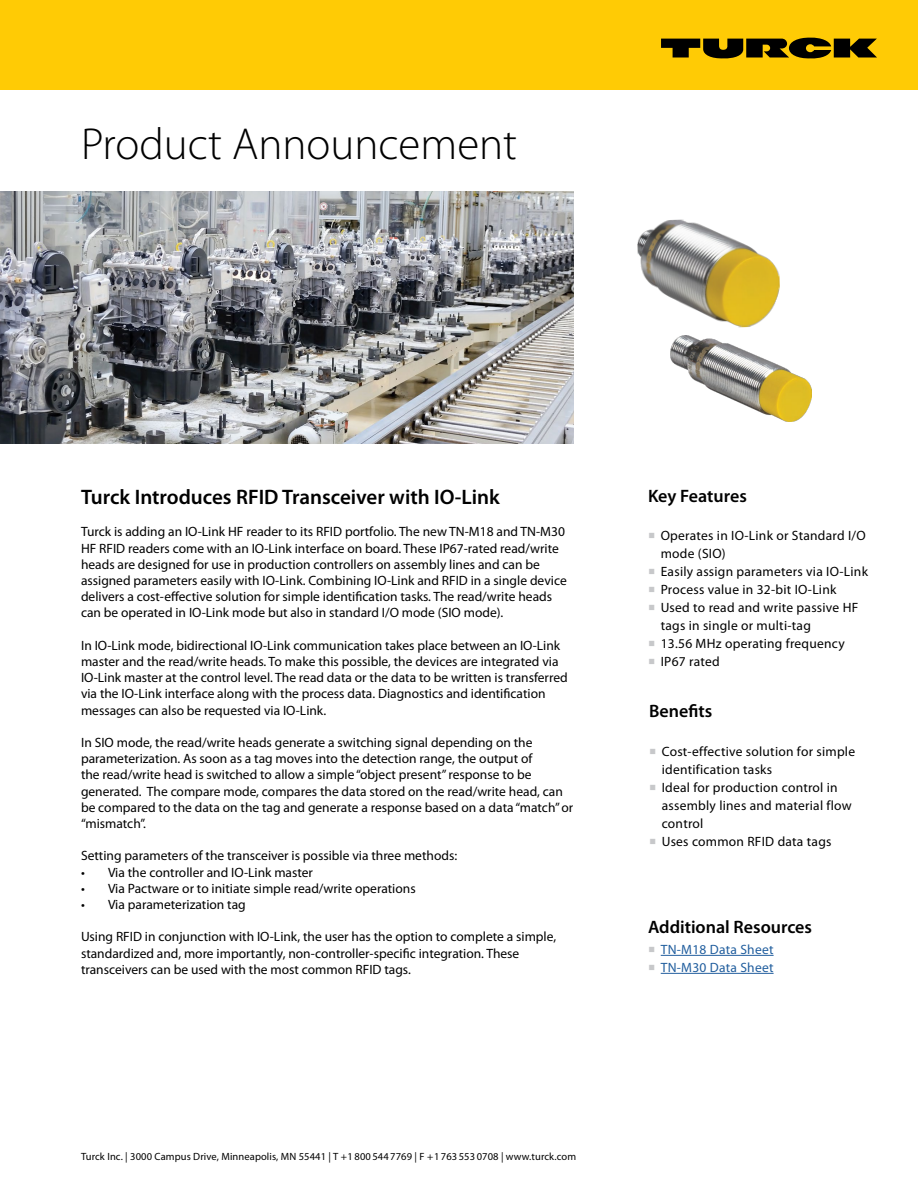
<style>
.page{position:relative;width:918px;height:1188px;background:#fff}
.page>*{position:absolute;margin:0;border:0;box-sizing:border-box;transform-origin:0 0}
.t1{font:300 45px "Myriad Pro";color:#000}
.t2{font:600 21px "Myriad Pro";color:#000}
.t3{font:600 18px "Myriad Pro";color:#000}
.t4{font:13.5px/16.2px "Myriad Pro";color:#000}
.t5{font:13.5px/18px "Myriad Pro";letter-spacing:.02em;color:#000}
.t6{font:13.5px "Myriad Pro";letter-spacing:.02em;color:#215e9e}
.t7{font:10.5px "Myriad Pro";letter-spacing:.01em;color:#000}
.s1{font-family:"Minion Pro";font-size:18px;color:#c7c8ca}
</style>
<div class="page">
<div style="left:0;top:0;width:918px;height:89px;background:#ffcb05"></div>
<svg style="left:661px;top:38px;width:216px;height:20px"></svg>
<hr style="left:661px;top:955px;width:113px;height:1px;background:#215e9e">
<hr style="left:661px;top:973px;width:113px;height:1px;background:#215e9e">
<img style="left:0;top:192px;width:573px;height:252px">
<img style="left:637px;top:219px;width:143px;height:109px">
<img style="left:671px;top:336px;width:141px;height:86px">
<h1 class="t1" style="left:81px;top:117px;width:438px">Product Announcement</h1>
<h2 class="t2" style="left:81px;top:483px;width:420px">Turck Introduces RFID Transceiver with IO-Link</h2>
<p class="t4" style="left:81px;top:523px;width:487px">Turck is adding an IO-Link HF reader to its RFID portfolio. The new TN-M18 and TN-M30<br>HF RFID readers come with an IO-Link interface on board. These IP67-rated read/write heads are designed for use in production controllers on assembly lines and can be assigned parameters easily with IO-Link. Combining IO-Link and RFID in a single device delivers a cost-effective solution for simple identification tasks. The read/write heads can be operated in IO-Link mode but also in standard I/O mode (SIO mode).</p>
<p class="t4" style="left:81px;top:637px;width:488px">In IO-Link mode, bidirectional IO-Link communication takes place between an IO-Link master and the read/write heads. To make this possible, the devices are integrated via IO-Link master at the control level. The read data or the data to be written is transferred via the IO-Link interface along with the process data. Diagnostics and identification messages can also be requested via IO-Link.</p>
<p class="t4" style="left:81px;top:734px;width:494px">In SIO mode, the read/write heads generate a switching signal depending on the parameterization. As soon as a tag moves into the detection range, the output of<br>the read/write head is switched to allow a simple “object present” response to be generated. The compare mode, compares the data stored on the read/write head, can be compared to the data on the tag and generate a response based on a data “match” or “mismatch”.</p>
<p class="t4" style="left:81px;top:847px;width:378px">Setting parameters of the transceiver is possible via three methods:</p>
<p class="t4" style="left:81px;top:864px;width:234px">• Via the controller and IO-Link master</p>
<p class="t4" style="left:81px;top:880px;width:336px">• Via Pactware or to initiate simple read/write operations</p>
<p class="t4" style="left:81px;top:896px;width:166px">• Via parameterization tag</p>
<p class="t4" style="left:81px;top:928px;width:477px">Using RFID in conjunction with IO-Link, the user has the option to complete a simple, standardized and, more importantly, non-controller-specific integration. These transceivers can be used with the most common RFID tags.</p>
<p class="t7" style="left:81px;top:1150px;width:497px">Turck Inc. | 3000 Campus Drive, Minneapolis, MN 55441 | T +1 800 544 7769 | F +1 763 553 0708 | www.turck.com</p>
<h3 class="t3" style="left:648px;top:485px;width:100px">Key Features</h3>
<p class="t5" style="left:661px;top:526px;width:207px;text-indent:-13px"><span class="s1">■</span> Operates in IO-Link or Standard I/O mode (SIO)</p>
<p class="t5" style="left:648px;top:562px;width:222px"><span class="s1">■</span> Easily assign parameters via IO-Link</p>
<p class="t5" style="left:648px;top:580px;width:190px"><span class="s1">■</span> Process value in 32-bit IO-Link</p>
<p class="t5" style="left:661px;top:598px;width:199px;text-indent:-13px"><span class="s1">■</span> Used to read and write passive HF tags in single or multi-tag</p>
<p class="t5" style="left:648px;top:634px;width:198px"><span class="s1">■</span> 13.56 MHz operating frequency</p>
<p class="t5" style="left:648px;top:652px;width:73px"><span class="s1">■</span> IP67 rated</p>
<h3 class="t3" style="left:649px;top:700px;width:65px">Benefits</h3>
<p class="t5" style="left:662px;top:742px;width:195px;text-indent:-13px"><span class="s1">■</span> Cost-effective solution for simple identification tasks</p>
<p class="t5" style="left:662px;top:778px;width:191px;text-indent:-13px"><span class="s1">■</span> Ideal for production control in assembly lines and material flow control</p>
<p class="t5" style="left:649px;top:832px;width:184px"><span class="s1">■</span> Uses common RFID data tags</p>
<h3 class="t3" style="left:648px;top:915px;width:166px">Additional Resources</h3>
<p class="t6" style="left:648px;top:941px;width:127px"><span class="s1">■</span> TN-M18 Data Sheet</p>
<p class="t6" style="left:648px;top:959px;width:127px"><span class="s1">■</span> TN-M30 Data Sheet</p>
</div>
